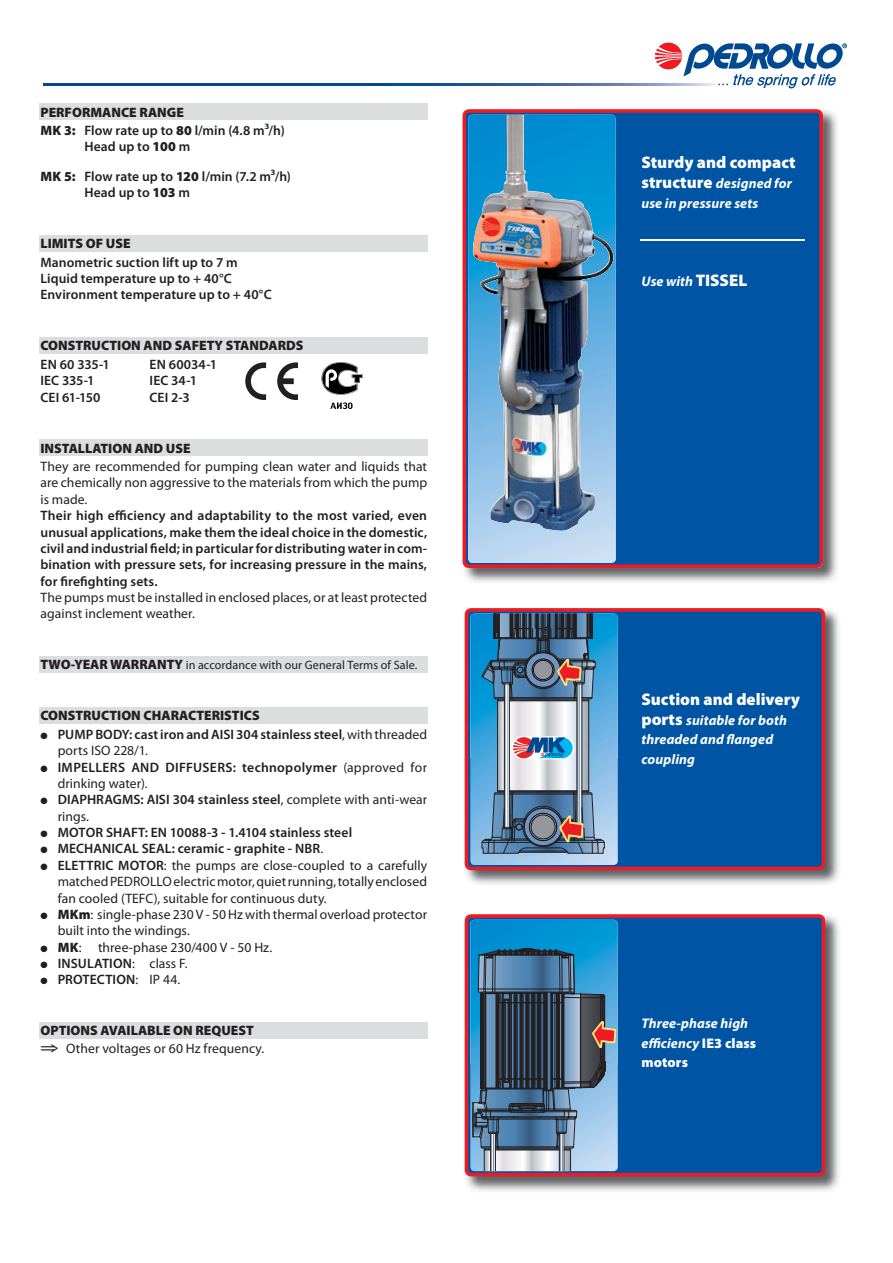
<style>
.page{position:relative;width:893px;height:1263px;background:#fff}
.page>*{position:absolute;margin:0;border:0;box-sizing:border-box;transform-origin:0 0}
.t1{font:900 16.8px "Myriad Pro";color:#fff}
.t2{font:italic 700 13.95px/19.6px "Myriad Pro";letter-spacing:.005em;color:#fff}
.t3{font:600 13.65px/16.4px "Myriad Pro";letter-spacing:.005em;color:#231f20}
.t4{font:13.65px/16.4px "Myriad Pro";letter-spacing:.005em;color:#231f20}
.t5{font:900 13.65px "Myriad Pro";color:#231f20}
.t6{font:600 13.65px/16.4px "Myriad Pro";letter-spacing:.025em;color:#231f20}
.t7{font:12.15px "Myriad Pro";letter-spacing:.01em;color:#231f20}
.s1{font-weight:900}
.s2{font-weight:900;font-size:13.65px}
.s3{font-weight:400}
.s4{font-weight:600}
.s5{font-weight:900;font-style:normal;font-size:16.8px}
.s6{font-weight:900;font-style:normal}
</style>
<div class="page">
<img style="left:464px;top:110px;width:373px;height:472px">
<svg style="left:462px;top:109px;width:361px;height:459px;background:#0f519c"></svg>
<svg style="left:468px;top:115px;width:147px;height:448px;background:#9ccaeb"></svg>
<img style="left:472px;top:115px;width:142px;height:416px">
<img style="left:466px;top:609px;width:373px;height:275px">
<svg style="left:464px;top:608px;width:361px;height:262px;background:#13529c"></svg>
<img style="left:466px;top:915px;width:373px;height:276px">
<svg style="left:464px;top:914px;width:361px;height:262px;background:#13529c"></svg>
<svg style="left:470px;top:614px;width:147px;height:251px;background:#67b4e2"></svg>
<div style="left:470px;top:920px;width:147px;height:251px;background:#0092d3;border-radius:4px"></div>
<svg style="left:472px;top:948px;width:144px;height:223px;background:#5a7a94"></svg>
<svg style="left:481px;top:614px;width:124px;height:240px;background:#7190a8"></svg>
<svg style="left:43px;top:84px;width:612px;height:1px"></svg>
<div style="left:39px;top:104px;width:388px;height:16px;background:#dcddde"></div>
<div style="left:39px;top:235px;width:388px;height:17px;background:#dcddde"></div>
<div style="left:39px;top:337px;width:388px;height:17px;background:#dcddde"></div>
<div style="left:39px;top:440px;width:388px;height:16px;background:#dcddde"></div>
<div style="left:39px;top:656px;width:388px;height:17px;background:#dcddde"></div>
<div style="left:39px;top:707px;width:388px;height:17px;background:#dcddde"></div>
<div style="left:39px;top:1022px;width:388px;height:17px;background:#dcddde"></div>
<svg style="left:245px;top:362px;width:21px;height:38px"></svg>
<svg style="left:277px;top:362px;width:21px;height:38px"></svg>
<svg style="left:321px;top:362px;width:42px;height:33px"></svg>
<svg style="left:330px;top:402px;width:22px;height:7px"></svg>
<hr style="left:640px;top:239px;width:165px;height:1px;background:#fff">
<svg style="left:655px;top:43px;width:192px;height:45px"></svg>
<p class="t3" style="left:40px;top:104px;width:246px;line-height:18.5px"><span class="s1">PERFORMANCE RANGE<br>MK 3:</span> Flow rate up to <span class="s1">80</span> l/min (4.8 m³/h)</p>
<p class="t3" style="left:40px;top:134px;width:252px;line-height:29.2px;text-indent:44px">Head up to <span class="s1">100</span> m<br><span class="s1">MK 5:</span> Flow rate up to <span class="s1">120</span> l/min (7.2 m³/h)</p>
<p class="t3" style="left:84px;top:186px;width:107px">Head up to <span class="s1">103</span> m</p>
<p class="t5" style="left:40px;top:238px;width:92px">LIMITS OF USE</p>
<p class="t3" style="left:40px;top:255px;width:233px">Manometric suction lift up to 7 m<br>Liquid temperature up to + 40°C<br>Environment temperature up to + 40°C</p>
<p class="t5" style="left:40px;top:341px;width:264px">CONSTRUCTION AND SAFETY STANDARDS</p>
<p class="t3" style="left:40px;top:358px;width:71px">EN 60 335-1</p>
<p class="t3" style="left:150px;top:358px;width:69px">EN 60034-1</p>
<p class="t3" style="left:40px;top:374px;width:56px">IEC 335-1</p>
<p class="t3" style="left:150px;top:374px;width:49px">IEC 34-1</p>
<p class="t3" style="left:40px;top:390px;width:61px">CEI 61-150</p>
<p class="t3" style="left:150px;top:390px;width:42px">CEI 2-3</p>
<p class="t5" style="left:40px;top:443px;width:152px">INSTALLATION AND USE</p>
<p class="t4" style="left:40px;top:460px;width:388px;text-align:justify">They are recommended for pumping clean water and liquids that are chemically non aggressive to the materials from which the pump is made.</p>
<p class="t3" style="left:40px;top:509px;width:388px;text-align:justify">Their high efficiency and adaptability to the most varied, even unusual applications, make them the ideal choice in the domestic, civil and industrial field; in particular for distributing water in com&shy;bination with pressure sets, for increasing pressure in the mains, for firefighting sets.</p>
<p class="t4" style="left:40px;top:591px;width:388px">The pumps must be installed in enclosed places, or at least protected against inclement weather.</p>
<p class="t7" style="left:40px;top:661px;width:378px"><span class="s2">TWO-YEAR WARRANTY</span> in accordance with our General Terms of Sale.</p>
<p class="t5" style="left:40px;top:711px;width:221px">CONSTRUCTION CHARACTERISTICS</p>
<p class="t3" style="left:58px;top:728px;width:371px;text-indent:-17px">● PUMP BODY: cast iron and AISI 304 stainless steel<span class="s3">, with threaded ports ISO 228/1.</span></p>
<p class="t6" style="left:58px;top:760px;width:371px;text-indent:-17px">● IMPELLERS AND DIFFUSERS: technopolymer <span class="s3">(approved for drinking water).</span></p>
<p class="t3" style="left:58px;top:793px;width:371px;text-indent:-17px">● DIAPHRAGMS: AISI 304 stainless steel<span class="s3">, complete with anti-wear rings.</span></p>
<p class="t3" style="left:40px;top:826px;width:313px">● MOTOR SHAFT: EN 10088-3 - 1.4104 stainless steel</p>
<p class="t3" style="left:40px;top:842px;width:284px">● MECHANICAL SEAL: ceramic - graphite - NBR<span class="s3">.</span></p>
<p class="t4" style="left:58px;top:858px;width:371px;text-align:justify;text-indent:-17px">● <span class="s4">ELETTRIC MOTOR</span>: the pumps are close-coupled to a carefully matched PEDROLLO electric motor, quiet running, totally enclosed fan cooled (TEFC), suitable for continuous duty.</p>
<p class="t4" style="left:58px;top:908px;width:371px;text-indent:-17px">● <span class="s1">MKm</span>: single-phase 230 V - 50 Hz with thermal overload protector built into the windings.</p>
<p class="t4" style="left:40px;top:940px;width:233px">● <span class="s1">MK</span>: three-phase 230/400 V - 50 Hz.</p>
<p class="t3" style="left:40px;top:957px;width:148px">● INSULATION<span class="s3">: class F.</span></p>
<p class="t3" style="left:40px;top:973px;width:141px">● PROTECTION<span class="s3">: IP 44.</span></p>
<p class="t4" style="left:40px;top:1024px;width:225px;line-height:17.2px"><span class="s1">OPTIONS AVAILABLE ON REQUEST </span>⇒ Other voltages or 60 Hz frequency.</p>
<p class="t1" style="left:641px;top:156px;width:156px">Sturdy and compact</p>
<p class="t2" style="left:641px;top:175px;width:152px"><span class="s5">structure</span> designed for use in pressure sets</p>
<p class="t2" style="left:641px;top:273px;width:107px">Use with <span class="s5">TISSEL</span></p>
<p class="t1" style="left:641px;top:693px;width:160px">Suction and delivery</p>
<p class="t2" style="left:641px;top:712px;width:147px"><span class="s5">ports</span> suitable for both threaded and flanged coupling</p>
<p class="t2" style="left:641px;top:1015px;width:116px">Three-phase high efficiency <span class="s6">IE3 class motors</span></p>
</div>
